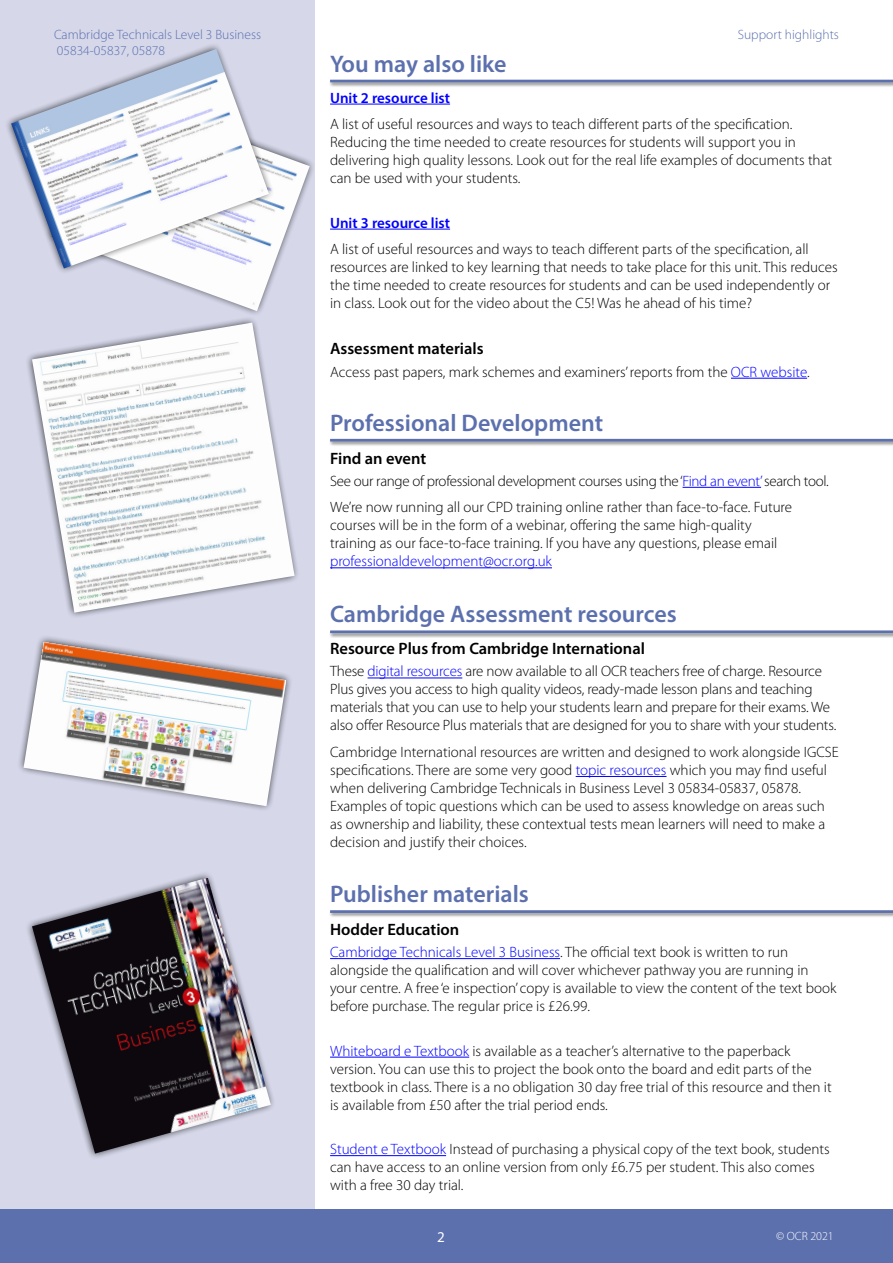
<style>
.page{position:relative;width:893px;height:1263px;background:#fff}
.page>*{position:absolute;margin:0;border:0;box-sizing:border-box;transform-origin:0 0}
.Heading_2_-_Section{font:600 24px "Myriad Pro";color:#5c70ae}
.Heading_3_-_Sub_sect{font:600 16.5px "Myriad Pro";color:#000}
.Body_text{font:300 15px/18px "Myriad Pro";color:#000}
.Body_text-2{font:300 15px "Myriad Pro";letter-spacing:-.02em;color:#000}
.Body_text-3{font:600 15px "Myriad Pro";color:#00f}
.t1{font:15px "Myriad Pro";color:#fff}
.t2{font:300 13.5px/16.2px "Myriad Pro";color:#5c70ae}
.t3{font:300 12px "Myriad Pro";color:#fff}
.s1{color:#00f}
</style>
<div class="page">
<div style="left:0;top:1209px;width:893px;height:54px;background:#5c70ae"></div>
<div style="left:0;top:0;width:314px;height:1209px;background:#d6d8ea"></div>
<div style="left:329px;top:438px;width:564px;height:9px;background:#000;opacity:.5"></div>
<hr style="left:330px;top:439px;width:563px;height:3px;background:#5c70ae">
<div style="left:329px;top:79px;width:564px;height:9px;background:#000;opacity:.5"></div>
<hr style="left:330px;top:80px;width:563px;height:2px;background:#5c70ae">
<div style="left:329px;top:630px;width:564px;height:8px;background:#000;opacity:.5"></div>
<hr style="left:330px;top:630px;width:563px;height:3px;background:#5c70ae">
<hr style="left:330px;top:104px;width:120px;height:1px;background:#00f">
<hr style="left:330px;top:229px;width:120px;height:1px;background:#00f">
<hr style="left:731px;top:378px;width:76px;height:1px;background:#00f">
<hr style="left:683px;top:487px;width:78px;height:1px;background:#00f">
<hr style="left:330px;top:567px;width:222px;height:1px;background:#00f">
<hr style="left:368px;top:677px;width:94px;height:1px;background:#00f">
<hr style="left:576px;top:776px;width:90px;height:1px;background:#00f">
<hr style="left:330px;top:958px;width:230px;height:1px;background:#00f">
<hr style="left:330px;top:1057px;width:139px;height:1px;background:#00f">
<hr style="left:330px;top:1155px;width:116px;height:1px;background:#00f">
<svg style="left:244px;top:82px;width:71px;height:239px"></svg>
<img style="left:154px;top:91px;width:156px;height:220px">
<svg style="left:7px;top:45px;width:272px;height:233px"></svg>
<img style="left:11px;top:49px;width:258px;height:220px">
<svg style="left:27px;top:314px;width:276px;height:303px"></svg>
<img style="left:32px;top:323px;width:263px;height:290px">
<svg style="left:19px;top:637px;width:272px;height:173px"></svg>
<img style="left:24px;top:642px;width:262px;height:164px">
<img style="left:32px;top:877px;width:239px;height:276px">
<div style="left:329px;top:909px;width:564px;height:9px;background:#000;opacity:.5"></div>
<hr style="left:330px;top:910px;width:563px;height:3px;background:#5c70ae">
<p class="t2" style="left:54px;top:26px;width:209px">Cambridge Technicals Level 3 Business<br>05834-05837, 05878</p>
<p class="t2" style="left:738px;top:26px;width:103px">Support highlights</p>
<p class="Heading_2_-_Section" style="left:330px;top:48px;width:178px">You may also like</p>
<p class="Body_text-3" style="left:330px;top:88px;width:121px">Unit 2 resource list</p>
<p class="Body_text" style="left:330px;top:115px;width:503px">A list of useful resources and ways to teach different parts of the specification.<br>Reducing the time needed to create resources for students will support you in delivering high quality lessons. Look out for the real life examples of documents that can be used with your students.</p>
<p class="Body_text-3" style="left:330px;top:213px;width:121px">Unit 3 resource list</p>
<p class="Body_text" style="left:330px;top:240px;width:509px">A list of useful resources and ways to teach different parts of the specification, all resources are linked to key learning that needs to take place for this unit. This reduces the time needed to create resources for students and can be used independently or in class. Look out for the video about the C5! Was he ahead of his time?</p>
<p class="Heading_3_-_Sub_sect" style="left:330px;top:338px;width:155px">Assessment materials</p>
<p class="Body_text" style="left:330px;top:363px;width:481px">Access past papers, mark schemes and examiners’ reports from the <span class="s1">OCR website</span>.</p>
<p class="Heading_2_-_Section" style="left:330px;top:408px;width:274px">Professional Development</p>
<p class="Heading_3_-_Sub_sect" style="left:330px;top:447px;width:98px">Find an event</p>
<p class="Body_text-2" style="left:330px;top:473px;width:500px">See our range of professional development courses using the ‘<span class="s1">Find an event’</span> search tool.</p>
<p class="Body_text" style="left:330px;top:499px;width:464px">We’re now running all our CPD training online rather than face-to-face. Future courses will be in the form of a webinar, offering the same high-quality training as our face-to-face training. If you have any questions, please email <span class="s1">professionaldevelopment@ocr.org.uk</span></p>
<p class="Heading_2_-_Section" style="left:330px;top:598px;width:348px">Cambridge Assessment resources</p>
<p class="Heading_3_-_Sub_sect" style="left:330px;top:638px;width:316px">Resource Plus from Cambridge International</p>
<p class="Body_text" style="left:330px;top:663px;width:508px">These <span class="s1">digital resources</span> are now available to all OCR teachers free of charge. Resource Plus gives you access to high quality videos, ready-made lesson plans and teaching materials that you can use to help your students learn and prepare for their exams. We also offer Resource Plus materials that are designed for you to share with your students.</p>
<p class="Body_text" style="left:330px;top:743px;width:510px">Cambridge International resources are written and designed to work alongside IGCSE specifications. There are some very good <span class="s1">topic resources</span> which you may find useful when delivering Cambridge Technicals in Business Level 3 05834-05837, 05878.<br>Examples of topic questions which can be used to assess knowledge on areas such as ownership and liability, these contextual tests mean learners will need to make a decision and justify their choices.</p>
<p class="Heading_2_-_Section" style="left:330px;top:879px;width:200px">Publisher materials</p>
<p class="Heading_3_-_Sub_sect" style="left:330px;top:919px;width:131px">Hodder Education</p>
<p class="Body_text" style="left:330px;top:943px;width:508px"><span class="s1">Cambridge Technicals Level 3 Business</span>. The official text book is written to run alongside the qualification and will cover whichever pathway you are running in your centre. A free ‘e inspection’ copy is available to view the content of the text book before purchase. The regular price is £26.99.</p>
<p class="Body_text" style="left:330px;top:1042px;width:503px"><span class="s1">Whiteboard e Textbook</span> is available as a teacher’s alternative to the paperback version. You can use this to project the book onto the board and edit parts of the textbook in class. There is a no obligation 30 day free trial of this resource and then it is available from £50 after the trial period ends.</p>
<p class="Body_text" style="left:330px;top:1140px;width:501px"><span class="s1">Student e Textbook</span> Instead of purchasing a physical copy of the text book, students can have access to an online version from only £6.75 per student. This also comes with a free 30 day trial.</p>
<p class="t1" style="left:437px;top:1227px;width:9px">2</p>
<p class="t3" style="left:776px;top:1229px;width:59px">© OCR 2021</p>
</div>
